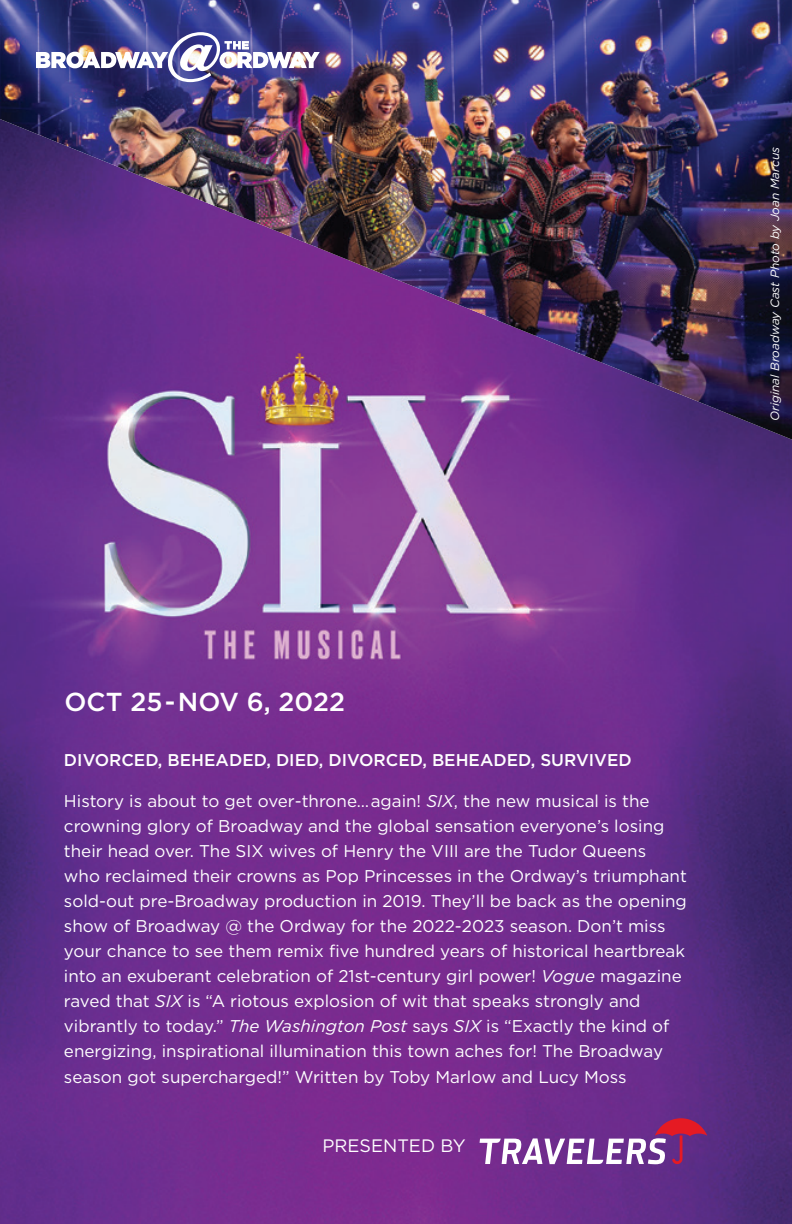
<style>
.page{position:relative;width:792px;height:1224px;background:#fff}
.page>*{position:absolute;margin:0;border:0;box-sizing:border-box;transform-origin:0 0}
.t1{font:500 26px "Gotham";color:#fff}
.t2{font:18px "Gotham";color:#fff}
.t3{font:17px/25px "Gotham";color:#fff}
.t4{font:500 17px "Gotham";color:#fff}
.t5{font:italic 12px "Gotham";color:#fff}
.s1{font-style:italic}
</style>
<div class="page">
<img style="left:0;top:440px;width:791px;height:784px">
<img style="left:0;top:0;width:791px;height:440px">
<img style="left:36px;top:32px;width:284px;height:50px">
<svg style="left:480px;top:1118px;width:227px;height:46px"></svg>
<hr style="left:791px;top:0;width:1px;height:1224px;background:#231f20">
<p class="t5" style="left:767px;top:421px;width:276px;rotate:-90deg">Original Broadway Cast Photo by Joan Marcus</p>
<p class="t1" style="left:65px;top:687px;width:282px">OCT 25-NOV 6, 2022</p>
<p class="t4" style="left:64px;top:750px;width:569px">DIVORCED, BEHEADED, DIED, DIVORCED, BEHEADED, SURVIVED</p>
<p class="t3" style="left:64px;top:788px;width:624px">History is about to get over-throne…again! <span class="s1">SIX</span>, the new musical is the crowning glory of Broadway and the global sensation everyone’s losing their head over. The SIX wives of Henry the VIII are the Tudor Queens<br>who reclaimed their crowns as Pop Princesses in the Ordway’s triumphant sold-out pre-Broadway production in 2019. They’ll be back as the opening show of Broadway @ the Ordway for the 2022-2023 season. Don’t miss your chance to see them remix five hundred years of historical heartbreak into an exuberant celebration of 21st-century girl power! <span class="s1">Vogue</span> magazine raved that <span class="s1">SIX</span> is “A riotous explosion of wit that speaks strongly and vibrantly to today.” <span class="s1">The Washington Post</span> says <span class="s1">SIX</span> is “Exactly the kind of energizing, inspirational illumination this town aches for! The Broadway season got supercharged!” Written by Toby Marlow and Lucy Moss</p>
<p class="t2" style="left:323px;top:1134px;width:145px">PRESENTED BY</p>
</div>
